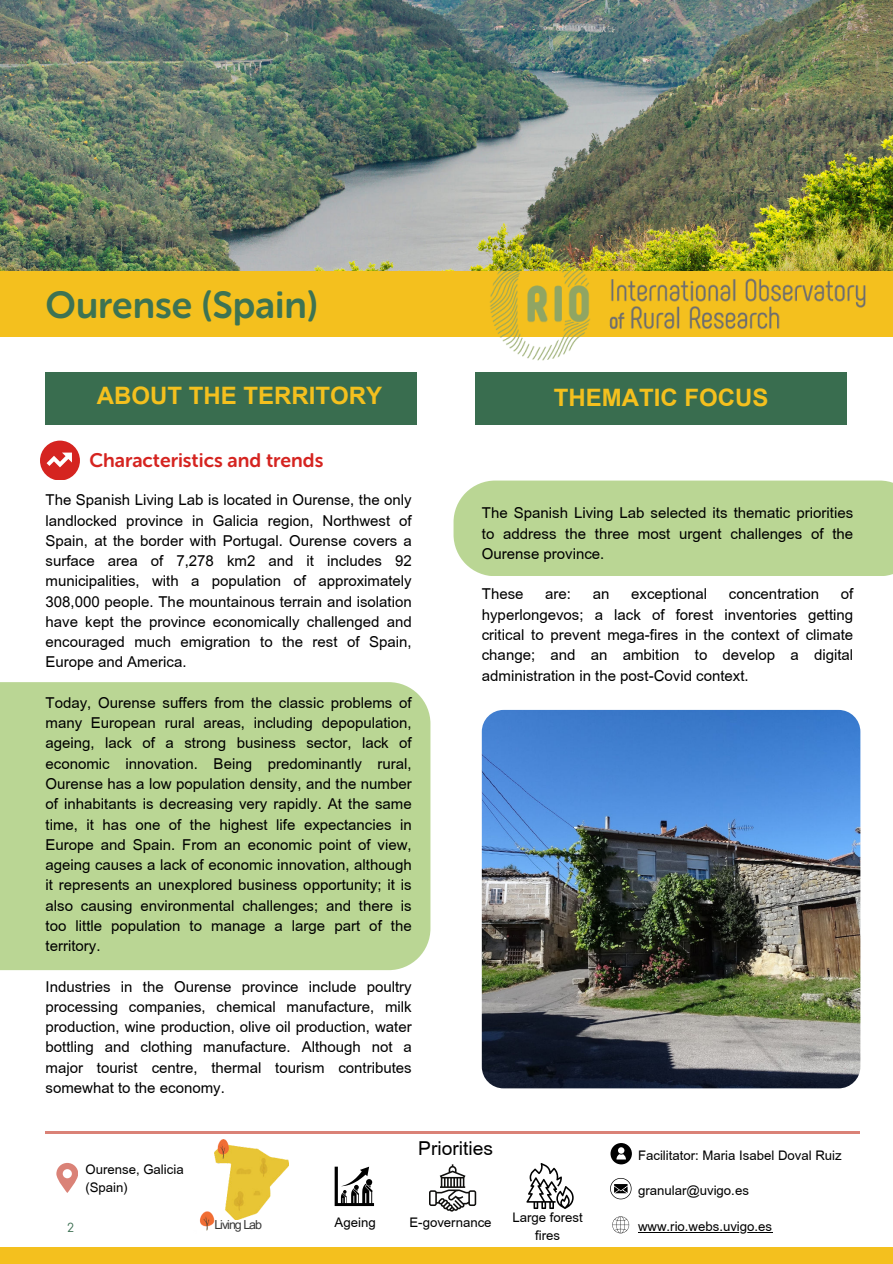
<style>
.page{position:relative;width:893px;height:1264px;background:#fff}
.page>*{position:absolute;margin:0;border:0;box-sizing:border-box;transform-origin:0 0}
.t1{font:37.5px "Museo Sans Rounded 700";color:#3d7353}
.t2{font:700 24px "Arial";color:#f4c01e}
.t3{font:19.5px "Museo Sans Rounded 700";color:#d52420}
.t4{font:19.2px "Arial";color:#000}
.t5{font:15px/20.2px "Arial";color:#000;text-align:justify}
.t6{font:13.2px/17.9px "Arial";color:#000}
.t7{font:12.45px "Arial MT Pro";letter-spacing:-.08em;color:#373737}
.t8{font:12px "Comfortaa";color:#396d4f}
</style>
<div class="page">
<img style="left:0;top:0;width:892px;height:271px">
<div style="left:0;top:271px;width:892px;height:66px;background:#f4c01e"></div>
<div style="left:0;top:1247px;width:892px;height:16px;background:#f4c01e"></div>
<img style="left:200px;top:1211px;width:15px;height:20px">
<svg style="left:56px;top:1163px;width:22px;height:29px"></svg>
<hr style="left:46px;top:1130px;width:814px;height:3px;background:#da8277">
<svg style="left:612px;top:1216px;width:17px;height:17px"></svg>
<svg style="left:610px;top:1178px;width:21px;height:21px"></svg>
<svg style="left:610px;top:1143px;width:22px;height:21px"></svg>
<img style="left:486px;top:237px;width:382px;height:124px">
<img style="left:214px;top:1139px;width:75px;height:80px">
<svg style="left:334px;top:1166px;width:40px;height:39px"></svg>
<svg style="left:429px;top:1164px;width:47px;height:47px"></svg>
<svg style="left:526px;top:1163px;width:47px;height:45px"></svg>
<div style="left:475px;top:372px;width:371px;height:53px;background:#396d4f"></div>
<div style="left:46px;top:372px;width:371px;height:52px;background:#396d4f"></div>
<svg style="left:40px;top:440px;width:39px;height:40px"></svg>
<div style="left:0;top:682px;width:430px;height:288px;background:#bad694"></div>
<div style="left:453px;top:480px;width:439px;height:96px;background:#bad694"></div>
<img style="left:482px;top:710px;width:378px;height:378px;border-radius:22px">
<hr style="left:638px;top:1231px;width:134px;height:1px;background:#000">
<h1 class="t1" style="left:46px;top:284px;width:274px">Ourense (Spain)</h1>
<h2 class="t2" style="left:97px;top:382px;width:287px">ABOUT THE TERRITORY</h2>
<h2 class="t2" style="left:554px;top:384px;width:216px">THEMATIC FOCUS</h2>
<h3 class="t3" style="left:89px;top:449px;width:235px">Characteristics and trends</h3>
<p class="t5" style="left:46px;top:490px;width:368px">The Spanish Living Lab is located in Ourense, the only landlocked province in Galicia region, Northwest of Spain, at the border with Portugal. Ourense covers a surface area of 7,278 km2 and it includes 92 municipalities, with a population of approximately 308,000 people. The mountainous terrain and isolation have kept the province economically challenged and encouraged much emigration to the rest of Spain, Europe and America.</p>
<p class="t5" style="left:46px;top:692px;width:368px">Today, Ourense suffers from the classic problems of many European rural areas, including depopulation, ageing, lack of a strong business sector, lack of economic innovation. Being predominantly rural, Ourense has a low population density, and the number of inhabitants is decreasing very rapidly. At the same time, it has one of the highest life expectancies in Europe and Spain. From an economic point of view, ageing causes a lack of economic innovation, although it represents an unexplored business opportunity; it is also causing environmental challenges; and there is too little population to manage a large part of the territory.</p>
<p class="t5" style="left:46px;top:976px;width:368px">Industries in the Ourense province include poultry processing companies, chemical manufacture, milk production, wine production, olive oil production, water bottling and clothing manufacture. Although not a major tourist centre, thermal tourism contributes somewhat to the economy.</p>
<p class="t5" style="left:482px;top:503px;width:373px">The Spanish Living Lab selected its thematic priorities to address the three most urgent challenges of the Ourense province.</p>
<p class="t5" style="left:482px;top:584px;width:43px">These</p>
<p class="t5" style="left:545px;top:584px;width:27px">are:</p>
<p class="t5" style="left:593px;top:584px;width:18px">an</p>
<p class="t5" style="left:631px;top:584px;width:77px">exceptional</p>
<p class="t5" style="left:728px;top:584px;width:92px">concentration</p>
<p class="t5" style="left:482px;top:584px;width:373px;text-indent:359px">of hyperlongevos; a lack of forest inventories getting critical to prevent mega-fires in the context of climate change; and an ambition to develop a digital administration in the post-Covid context.</p>
<p class="t6" style="left:85px;top:1160px;width:100px">Ourense, Galicia (Spain)</p>
<p class="t8" style="left:67px;top:1216px;width:8px">2</p>
<p class="t7" style="left:214px;top:1217px;width:49px">Living Lab</p>
<p class="t4" style="left:418px;top:1137px;width:76px">Priorities</p>
<p class="t6" style="left:638px;top:1145px;width:205px">Facilitator: Maria Isabel Doval Ruiz</p>
<p class="t6" style="left:638px;top:1181px;width:112px">granular@uvigo.es</p>
<p class="t6" style="left:409px;top:1213px;width:84px">E-governance</p>
<p class="t6" style="left:512px;top:1208px;width:72px;text-align:center">Large forest fires</p>
<p class="t6" style="left:334px;top:1213px;width:43px">Ageing</p>
<p class="t6" style="left:638px;top:1217px;width:136px">www.rio.webs.uvigo.es</p>
</div>
